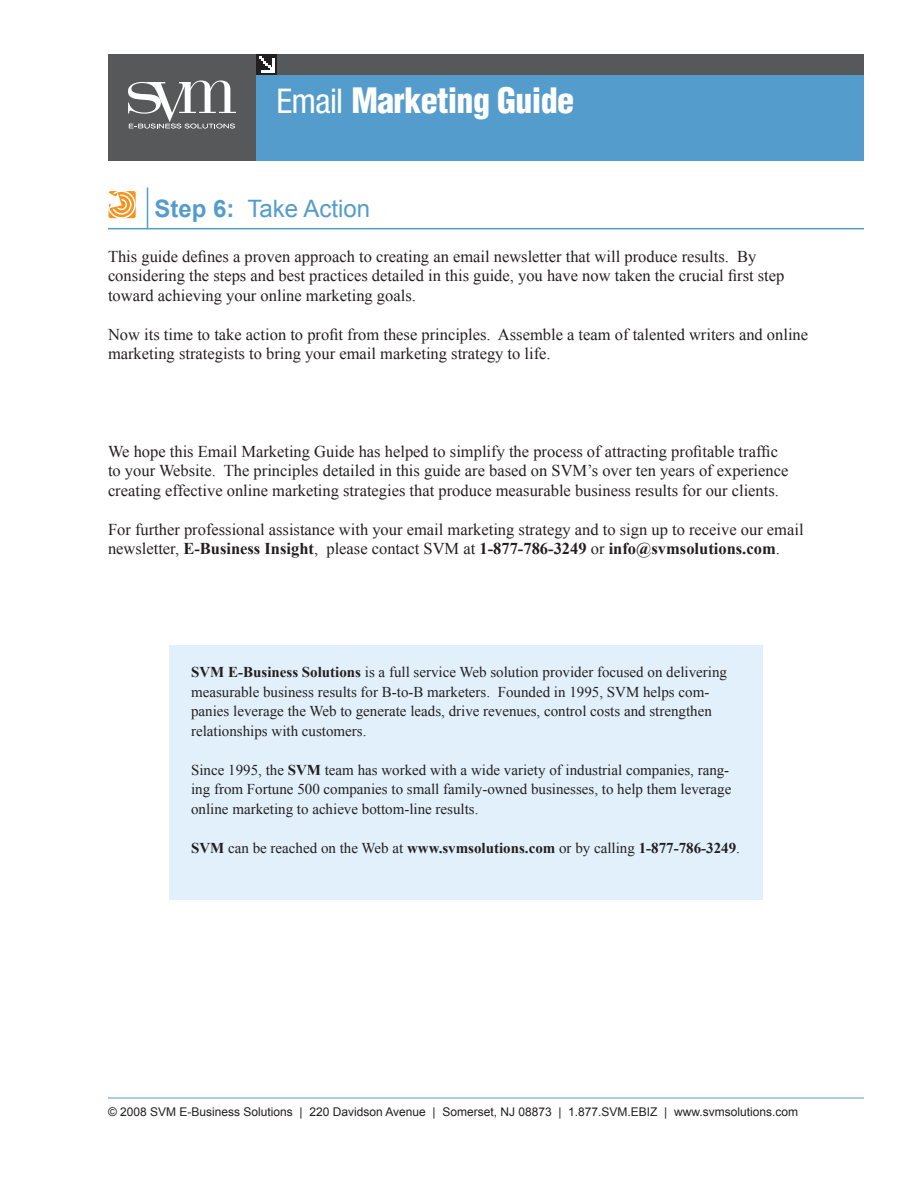
<style>
.page{position:relative;width:918px;height:1188px;background:#fff}
.page>*{position:absolute;margin:0;border:0;box-sizing:border-box;transform-origin:0 0}
.t1{font:900 condensed 34.2px "Helvetica";letter-spacing:-.02em;color:#fff}
.t2{font:24px "Arial";color:#549ccc}
.t3{font:16.5px/19.5px "Times New Roman";color:#231f20}
.t4{font:15px/19.5px "Times New Roman";color:#231f20}
.t5{font:700 15px "Times New Roman";color:#231f20}
.t6{font:12px "Arial";color:#231f20}
.s1{font-family:"Helvetica Neue";font-weight:400}
.s2{font-weight:700}
.s3{font-weight:400}
</style>
<div class="page">
<hr style="left:108px;top:1098px;width:756px;height:1px;background:#549ccc">
<div style="left:108px;top:54px;width:148px;height:107px;background:#57585a"></div>
<svg style="left:128px;top:80px;width:108px;height:48px"></svg>
<div style="left:256px;top:54px;width:608px;height:107px;background:#549ccc"></div>
<svg style="left:108px;top:191px;width:28px;height:28px"></svg>
<hr style="left:108px;top:228px;width:756px;height:1px;background:#549ccc">
<hr style="left:147px;top:187px;width:1px;height:42px;background:#549ccc">
<div style="left:170px;top:645px;width:594px;height:255px;background:#e1f0fa"></div>
<div style="left:256px;top:54px;width:608px;height:21px;background:#57585a"></div>
<div style="left:256px;top:54px;width:21px;height:21px;background:#231f20"></div>
<svg style="left:259px;top:56px;width:16px;height:16px"></svg>
<h1 class="t1" style="left:276px;top:79px;width:299px"><span class="s1">Email</span> Marketing Guide</h1>
<h2 class="t2" style="left:154px;top:193px;width:250px"><span class="s2">Step 6:</span> Take Action <sup>GO</sup></h2>
<p class="t3" style="left:108px;top:246px;width:678px">This guide defines a proven approach to creating an email newsletter that will produce results. By considering the steps and best practices detailed in this guide, you have now taken the crucial first step toward achieving your online marketing goals.</p>
<p class="t3" style="left:108px;top:324px;width:702px">Now its time to take action to profit from these principles. Assemble a team of talented writers and online marketing strategists to bring your email marketing strategy to life.</p>
<p class="t3" style="left:108px;top:441px;width:682px">We hope this Email Marketing Guide has helped to simplify the process of attracting profitable traffic to your Website. The principles detailed in this guide are based on SVM’s over ten years of experience creating effective online marketing strategies that produce measurable business results for our clients.</p>
<p class="t3" style="left:108px;top:519px;width:697px">For further professional assistance with your email marketing strategy and to sign up to receive our email newsletter, <span class="s2">E-Business Insight</span>, please contact SVM at <span class="s2">1-877-786-3249</span> or <span class="s2">info@svmsolutions.com</span>.</p>
<p class="t4" style="left:191px;top:662px;width:538px"><span class="s2">SVM E-Business Solutions</span> is a full service Web solution provider focused on delivering measurable business results for B-to-B marketers. Founded in 1995, SVM helps com&shy;panies leverage the Web to generate leads, drive revenues, control costs and strengthen relationships with customers.</p>
<p class="t4" style="left:191px;top:760px;width:542px">Since 1995, the <span class="s2">SVM</span> team has worked with a wide variety of industrial companies, rang&shy;ing from Fortune 500 companies to small family-owned businesses, to help them leverage online marketing to achieve bottom-line results.</p>
<p class="t5" style="left:191px;top:837px;width:550px">SVM <span class="s3">can be reached on the Web at</span> www.svmsolutions.com <span class="s3">or by calling</span> 1-877-786-3249<span class="s3">.</span></p>
<p class="t6" style="left:108px;top:1104px;width:692px">© 2008 SVM E-Business Solutions | 220 Davidson Avenue | Somerset, NJ 08873 | 1.877.SVM.EBIZ | www.svmsolutions.com</p>
</div>
